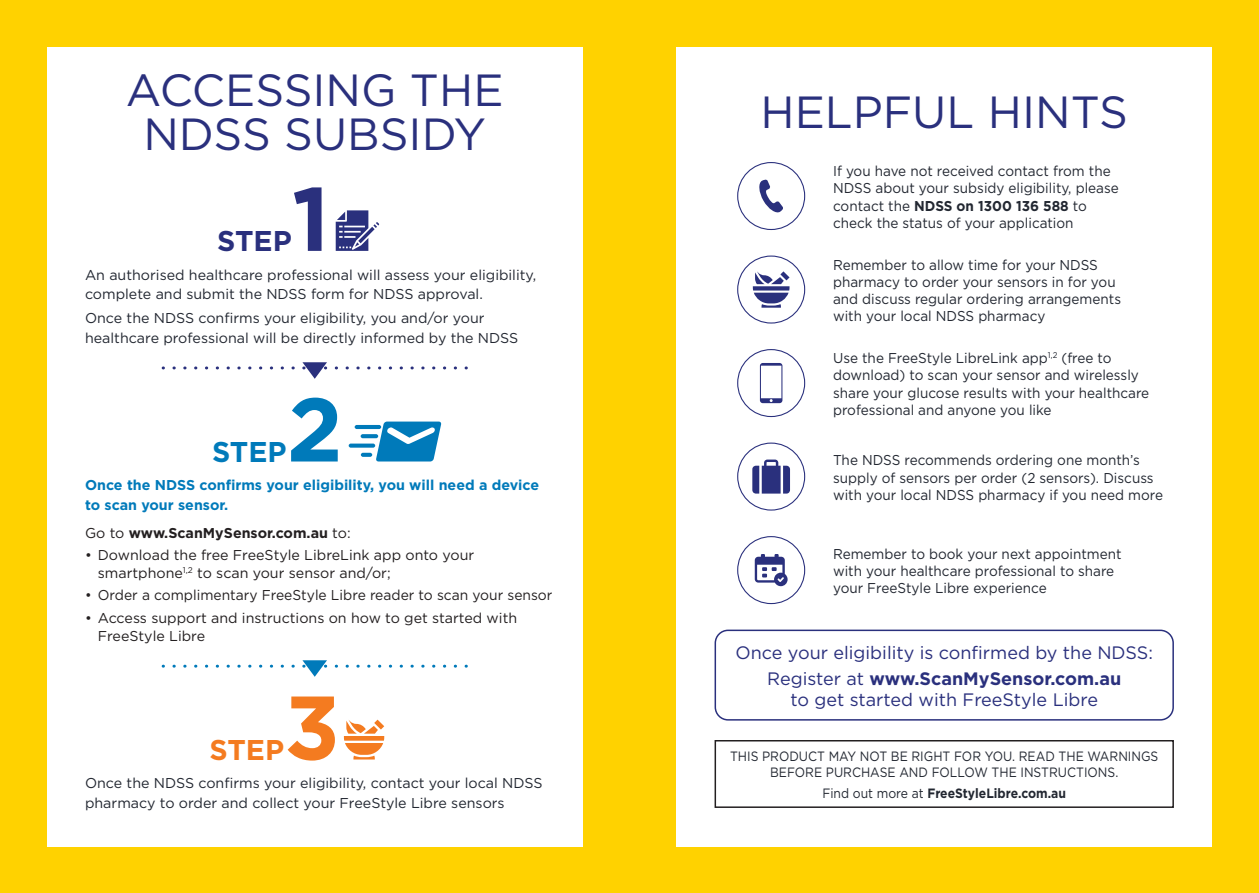
<style>
.page{position:relative;width:1259px;height:893px;background:#ffd200}
.page>*{position:absolute;margin:0;border:0;box-sizing:border-box;transform-origin:0 0}
.t1{font:700 90px "Gotham";color:#2a307d}
.t2{font:700 90px "Gotham";color:#007aba}
.t3{font:700 90px "Gotham";color:#f47b20}
.t4{font:45px/43.5px "Gotham";color:#2a307d;text-align:center}
.t5{font:700 28.5px "Gotham";color:#2a307d}
.t6{font:700 28.5px "Gotham";color:#007aba}
.t7{font:700 28.5px "Gotham";color:#f47b20}
.t8{font:18px/25.8px "Gotham";color:#2a307d;text-align:center}
.t9{font:14.25px/17.2px "Gotham";color:#222731;scale:.95 1}
.t10{font:14.25px/19.5px "Gotham";color:#222731}
.t11{font:14.25px/18px "Gotham";color:#231f20}
.t12{font:700 14.25px/19.5px "Gotham";color:#007aba}
.t13{font:700 14.25px "Gotham";color:#231f20}
.t14{font:13.5px/16.2px "Gotham";color:#222731;text-align:center;scale:.9 1}
.t15{font:700 13.5px "Gotham";color:#222731;scale:.9 1}
.s1{font-weight:400}
.s2{font-weight:700}
</style>
<div class="page">
<div style="left:676px;top:47px;width:536px;height:799px;background:#fff"></div>
<div style="left:47px;top:47px;width:536px;height:799px;background:#fff"></div>
<svg style="left:759px;top:180px;width:24px;height:33px"></svg>
<div style="left:737px;top:162px;width:68px;height:68px;border:1px solid #2a307d;border-radius:50%"></div>
<svg style="left:753px;top:271px;width:36px;height:37px"></svg>
<div style="left:737px;top:256px;width:68px;height:68px;border:1px solid #2a307d;border-radius:50%"></div>
<svg style="left:760px;top:363px;width:22px;height:40px"></svg>
<div style="left:737px;top:349px;width:68px;height:68px;border:1px solid #2a307d;border-radius:50%"></div>
<svg style="left:752px;top:460px;width:38px;height:34px"></svg>
<div style="left:737px;top:443px;width:68px;height:68px;border:1px solid #2a307d;border-radius:50%"></div>
<svg style="left:755px;top:554px;width:32px;height:32px"></svg>
<div style="left:737px;top:536px;width:68px;height:68px;border:1px solid #2a307d;border-radius:50%"></div>
<div style="left:714px;top:630px;width:460px;height:91px;border:2px solid #2a307d;border-radius:13px"></div>
<svg style="left:336px;top:210px;width:43px;height:41px"></svg>
<svg style="left:376px;top:422px;width:65px;height:39px"></svg>
<hr style="left:355px;top:425px;width:26px;height:4px;background:#007aba;border-radius:2px">
<svg style="left:349px;top:444px;width:26px;height:4px"></svg>
<svg style="left:361px;top:434px;width:17px;height:4px"></svg>
<svg style="left:361px;top:453px;width:11px;height:4px"></svg>
<svg style="left:344px;top:720px;width:40px;height:39px"></svg>
<svg style="left:163px;top:362px;width:303px;height:17px"></svg>
<svg style="left:163px;top:660px;width:303px;height:17px"></svg>
<div style="left:714px;top:740px;width:460px;height:68px;border:2px solid #231f20"></div>
<h2 class="t4" style="left:126px;top:68px;width:379px">ACCESSING THE<br>NDSS SUBSIDY</h2>
<h1 class="t1" style="left:292px;top:167px;width:39px">1</h1>
<h3 class="t5" style="left:217px;top:224px;width:76px">STEP</h3>
<p class="t10" style="left:85px;top:265px;width:453px">An authorised healthcare professional will assess your eligibility, complete and submit the NDSS form for NDSS approval.</p>
<p class="t10" style="left:85px;top:308px;width:435px">Once the NDSS confirms your eligibility, you and/or your healthcare professional will be directly informed by the NDSS</p>
<h1 class="t2" style="left:287px;top:378px;width:58px">2</h1>
<h3 class="t6" style="left:212px;top:435px;width:76px">STEP</h3>
<p class="t12" style="left:85px;top:475px;width:456px">Once the NDSS confirms your eligibility, you will need a device to scan your sensor.</p>
<p class="t13" style="left:85px;top:524px;width:267px"><span class="s1">Go to</span> www.ScanMySensor.com.au <span class="s1">to:</span></p>
<p class="t11" style="left:98px;top:546px;width:378px;text-indent:-13px">• Download the free FreeStyle LibreLink app onto your smartphone<sup>1,2</sup> to scan your sensor and/or;</p>
<p class="t11" style="left:85px;top:586px;width:469px">• Order a complimentary FreeStyle Libre reader to scan your sensor</p>
<p class="t11" style="left:98px;top:608px;width:421px;text-indent:-13px">• Access support and instructions on how to get started with<br>FreeStyle Libre</p>
<h1 class="t3" style="left:284px;top:676px;width:57px">3</h1>
<h3 class="t7" style="left:210px;top:733px;width:76px">STEP</h3>
<p class="t10" style="left:85px;top:773px;width:459px">Once the NDSS confirms your eligibility, contact your local NDSS pharmacy to order and collect your FreeStyle Libre sensors</p>
<h2 class="t4" style="left:760px;top:89px;width:369px">HELPFUL HINTS</h2>
<p class="t9" style="left:833px;top:162px;width:302px">If you have not received contact from the NDSS about your subsidy eligibility, please contact the <span class="s2">NDSS on 1300 136 588</span> to check the status of your application</p>
<p class="t9" style="left:833px;top:256px;width:305px">Remember to allow time for your NDSS pharmacy to order your sensors in for you and discuss regular ordering arrangements with your local NDSS pharmacy</p>
<p class="t9" style="left:833px;top:349px;width:334px">Use the FreeStyle LibreLink app<sup>1,2</sup> (free to download) to scan your sensor and wirelessly share your glucose results with your healthcare professional and anyone you like</p>
<p class="t9" style="left:833px;top:451px;width:349px">The NDSS recommends ordering one month’s supply of sensors per order (2 sensors). Discuss with your local NDSS pharmacy if you need more</p>
<p class="t9" style="left:833px;top:545px;width:305px">Remember to book your next appointment with your healthcare professional to share your FreeStyle Libre experience</p>
<p class="t8" style="left:735px;top:639px;width:419px">Once your eligibility is confirmed by the NDSS:<br>Register at <span class="s2">www.ScanMySensor.com.au</span></p>
<p class="t8" style="left:790px;top:687px;width:309px">to get started with FreeStyle Libre</p>
<p class="t14" style="left:730px;top:748px;width:477px">THIS PRODUCT MAY NOT BE RIGHT FOR YOU. READ THE WARNINGS<br>BEFORE PURCHASE AND FOLLOW THE INSTRUCTIONS.</p>
<p class="t15" style="left:822px;top:785px;width:272px"><span class="s1">Find out more at</span> FreeStyleLibre.com.au</p>
</div>
